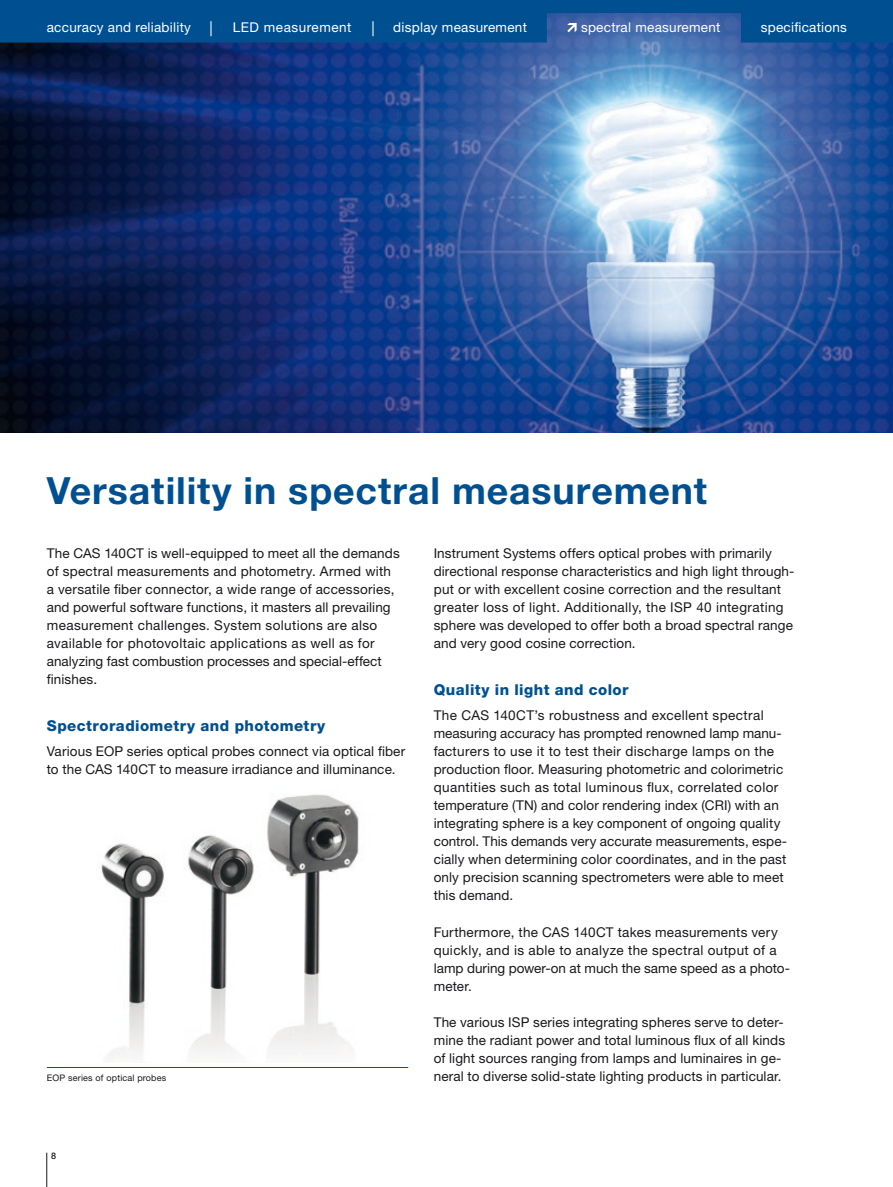
<style>
.page{position:relative;width:893px;height:1187px;background:#fff}
.page>*{position:absolute;margin:0;border:0;box-sizing:border-box;transform-origin:0 0}
.t1{font:700 37.5px "Helvetica Neue LT Std";letter-spacing:.025em;color:#005091}
.t2{font:800 15px "Helvetica Neue LT Std";letter-spacing:.03em;color:#005091}
.t3{font:13.5px/18px "Helvetica Neue LT Std";letter-spacing:.01em;color:#1a171c}
.t4{font:13.5px "Helvetica Neue LT Std";letter-spacing:.02em;color:#fff}
.t5{font:13.5px "Helvetica Neue LT Std";letter-spacing:.04em;color:#fff}
.t6{font:9px "Helvetica Neue LT Std";letter-spacing:.02em;color:#1a171c}
.t7{font:500 9px "Helvetica Neue LT Std";color:#1a171c}
.s1{font-size:15px}
</style>
<div class="page">
<img style="left:0;top:43px;width:893px;height:389px">
<hr style="left:47px;top:1066px;width:361px;height:1px;background:#005091">
<img style="left:101px;top:794px;width:258px;height:264px">
<hr style="left:47px;top:1152px;width:1px;height:34px;background:#1a171c">
<svg style="left:0;top:0;width:893px;height:43px;background:#0a5394"></svg>
<p class="t4" style="left:47px;top:19px;width:168px">accuracy and reliability <span class="s1">|</span></p>
<p class="t5" style="left:233px;top:19px;width:120px">LED measurement</p>
<p class="t4" style="left:371px;top:19px;width:157px"><span class="s1">|</span> display measurement</p>
<p class="t4" style="left:581px;top:19px;width:141px">spectral measurement</p>
<p class="t4" style="left:761px;top:20px;width:88px">specifications</p>
<h1 class="t1" style="left:47px;top:467px;width:662px">Versatility in spectral measurement</h1>
<p class="t3" style="left:47px;top:544px;width:354px">The CAS 140CT is well-equipped to meet all the demands of spectral measurements and photometry. Armed with a versatile fiber connector, a wide range of accessories, and powerful software functions, it masters all prevailing measurement challenges. System solutions are also available for photovoltaic applications as well as for analyzing fast combustion processes and special-effect finishes.</p>
<p class="t2" style="left:47px;top:716px;width:280px">Spectroradiometry and photometry</p>
<p class="t3" style="left:47px;top:742px;width:360px">Various EOP series optical probes connect via optical fiber to the CAS 140CT to measure irradiance and illuminance.</p>
<p class="t3" style="left:434px;top:544px;width:362px">Instrument Systems offers optical probes with primarily directional response characteristics and high light through&shy;put or with excellent cosine correction and the resultant greater loss of light. Additionally, the ISP 40 integrating sphere was developed to offer both a broad spectral range and very good cosine correction.</p>
<p class="t2" style="left:434px;top:680px;width:196px">Quality in light and color</p>
<p class="t3" style="left:434px;top:706px;width:355px">The CAS 140CT’s robustness and excellent spectral measuring accuracy has prompted renowned lamp manu&shy;facturers to use it to test their discharge lamps on the production floor. Measuring photometric and colorimetric quantities such as total luminous flux, correlated color temperature (TN) and color rendering index (CRI) with an integrating sphere is a key component of ongoing quality control. This demands very accurate measurements, espe&shy;cially when determining color coordinates, and in the past only precision scanning spectrometers were able to meet this demand.</p>
<p class="t3" style="left:434px;top:922px;width:358px">Furthermore, the CAS 140CT takes measurements very quickly, and is able to analyze the spectral output of a lamp during power-on at much the same speed as a photo&shy;meter.</p>
<p class="t3" style="left:434px;top:1012px;width:353px">The various ISP series integrating spheres serve to deter&shy;mine the radiant power and total luminous flux of all kinds of light sources ranging from lamps and luminaires in ge&shy;neral to diverse solid-state lighting products in particular.</p>
<p class="t6" style="left:47px;top:1071px;width:121px">EOP series of optical probes</p>
<p class="t7" style="left:51px;top:1150px;width:7px">8</p>
</div>
